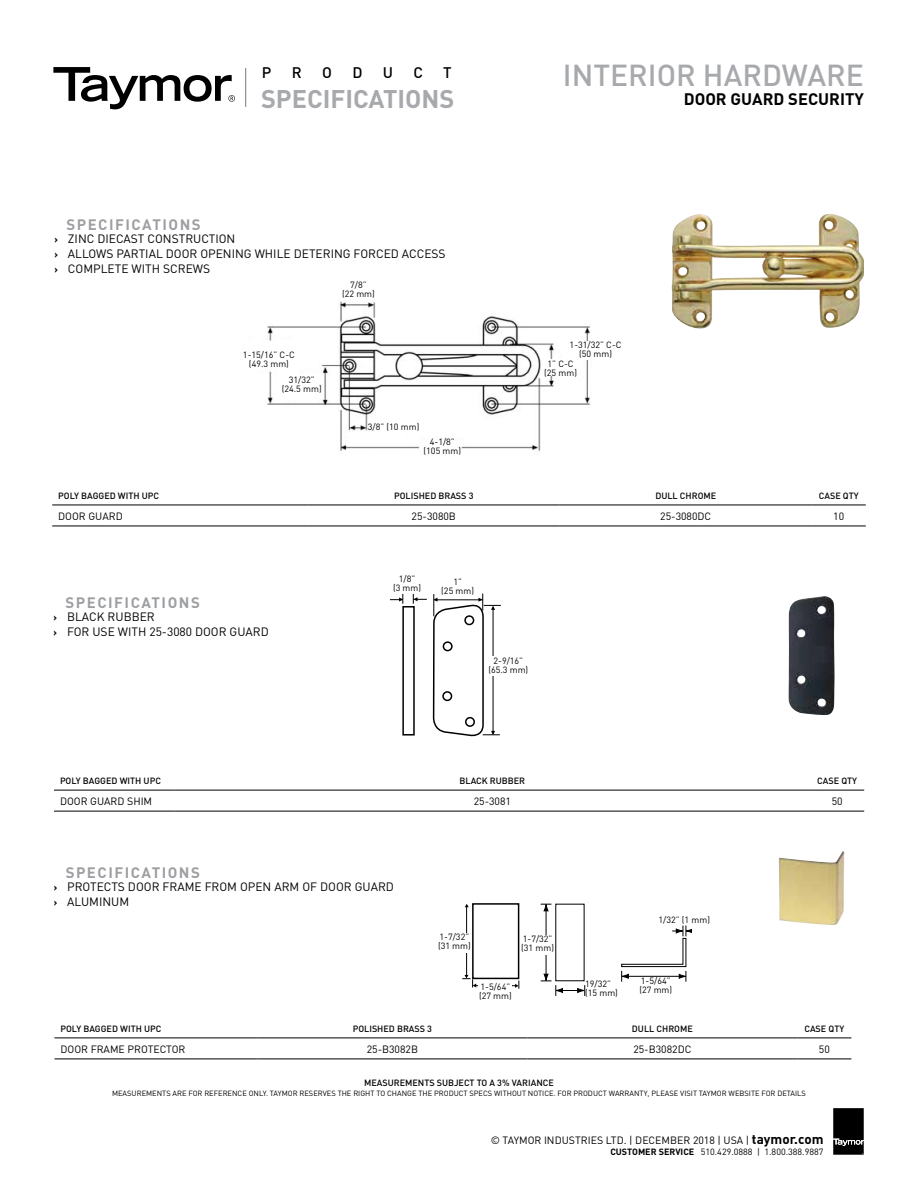
<style>
.page{position:relative;width:918px;height:1188px;background:#fff}
.page>*{position:absolute;margin:0;border:0;box-sizing:border-box;transform-origin:0 0}
.t1{font:500 30px "DIN";color:#a7a9ac}
.t2{font:700 25.2px "DIN";color:#a7a9ac}
.t3{font:700 16.5px "DIN";color:#000}
.t4{font:500 15.15px "DIN";color:#000}
.t5{font:700 15px "DIN";letter-spacing:.1em;color:#9d9fa2}
.t6{font:12px/15px "DIN";color:#000}
.t7{font:10.5px "DIN";color:#000}
.t8{font:9px/9px "DIN";color:#000;text-align:center}
.t9{font:500 9px "DIN";color:#000}
.t10{font:7.5px "DIN";color:#000}
.s1{font-weight:700;font-size:10.5px}
.s2{font-weight:700;font-size:13.5px}
.s3{font-weight:700}
</style>
<div class="page">
<hr style="left:54px;top:790px;width:121px;height:1px;background:#000">
<hr style="left:175px;top:790px;width:635px;height:1px;background:#000">
<hr style="left:810px;top:790px;width:54px;height:1px;background:#000">
<hr style="left:54px;top:811px;width:121px;height:1px;background:#000">
<hr style="left:175px;top:811px;width:635px;height:1px;background:#000">
<hr style="left:810px;top:811px;width:54px;height:1px;background:#000">
<img style="left:789px;top:596px;width:46px;height:119px">
<div style="left:402px;top:606px;width:13px;height:130px;border:2px solid #000"></div>
<svg style="left:390px;top:594px;width:13px;height:10px"></svg>
<svg style="left:53px;top:67px;width:182px;height:42px"></svg>
<hr style="left:245px;top:68px;width:1px;height:39px;background:#797d82">
<svg style="left:833px;top:1108px;width:31px;height:47px"></svg>
<hr style="left:52px;top:505px;width:256px;height:1px;background:#000">
<hr style="left:308px;top:505px;width:252px;height:1px;background:#000">
<hr style="left:560px;top:505px;width:252px;height:1px;background:#000">
<hr style="left:812px;top:505px;width:54px;height:1px;background:#000">
<hr style="left:52px;top:526px;width:256px;height:1px;background:#000">
<hr style="left:308px;top:526px;width:252px;height:1px;background:#000">
<hr style="left:560px;top:526px;width:252px;height:1px;background:#000">
<hr style="left:812px;top:526px;width:54px;height:1px;background:#000">
<img style="left:267px;top:301px;width:324px;height:151px">
<div style="left:541px;top:359px;width:39px;height:17px;background:#fff"></div>
<div style="left:567px;top:341px;width:57px;height:18px;background:#fff"></div>
<img style="left:672px;top:214px;width:192px;height:115px">
<img style="left:779px;top:851px;width:65px;height:74px">
<hr style="left:54px;top:1038px;width:203px;height:1px;background:#000">
<hr style="left:257px;top:1038px;width:270px;height:1px;background:#000">
<hr style="left:527px;top:1038px;width:270px;height:1px;background:#000">
<hr style="left:797px;top:1038px;width:54px;height:1px;background:#000">
<hr style="left:54px;top:1059px;width:203px;height:1px;background:#000">
<hr style="left:257px;top:1059px;width:270px;height:1px;background:#000">
<hr style="left:527px;top:1059px;width:270px;height:1px;background:#000">
<hr style="left:797px;top:1059px;width:54px;height:1px;background:#000">
<hr style="left:546px;top:910px;width:1px;height:65px;background:#000">
<svg style="left:541px;top:973px;width:45px;height:23px"></svg>
<svg style="left:541px;top:903px;width:10px;height:9px"></svg>
<div style="left:521px;top:935px;width:33px;height:20px;background:#fff"></div>
<svg style="left:621px;top:926px;width:71px;height:56px"></svg>
<div style="left:472px;top:903px;width:47px;height:76px;border:2px solid #000"></div>
<hr style="left:475px;top:985px;width:40px;height:1px;background:#000">
<div style="left:479px;top:982px;width:33px;height:19px;background:#fff"></div>
<svg style="left:413px;top:594px;width:88px;height:466px"></svg>
<svg style="left:515px;top:981px;width:4px;height:8px"></svg>
<h3 class="t4" style="left:262px;top:63px;width:11px">P</h3>
<h3 class="t4" style="left:292px;top:63px;width:11px">R</h3>
<h3 class="t4" style="left:322px;top:63px;width:11px">O</h3>
<h3 class="t4" style="left:352px;top:63px;width:12px">D</h3>
<h3 class="t4" style="left:383px;top:63px;width:12px">U</h3>
<h3 class="t4" style="left:413px;top:63px;width:11px">C</h3>
<h3 class="t4" style="left:443px;top:63px;width:10px">T</h3>
<h1 class="t1" style="left:563px;top:56px;width:303px">INTERIOR HARDWARE</h1>
<h3 class="t3" style="left:684px;top:89px;width:182px">DOOR GUARD SECURITY</h3>
<h2 class="t2" style="left:261px;top:82px;width:195px">SPECIFICATIONS</h2>
<h3 class="t5" style="left:66px;top:214px;width:136px">SPECIFICATIONS</h3>
<h3 class="t6" style="left:54px;top:231px;width:393px"><span class="s1">›</span> ZINC DIECAST CONSTRUCTION<br><span class="s1">›</span> ALLOWS PARTIAL DOOR OPENING WHILE DETERING FORCED ACCESS <span class="s1">›</span> COMPLETE WITH SCREWS</h3>
<p class="t8" style="left:342px;top:280px;width:34px">7/8”<br>(22 mm)</p>
<p class="t8" style="left:243px;top:350px;width:53px">1-15/16” C-C (49.3 mm)</p>
<p class="t8" style="left:282px;top:375px;width:41px">31/32” (24.5 mm)</p>
<p class="t8" style="left:368px;top:422px;width:53px">3/8” (10 mm)</p>
<p class="t8" style="left:424px;top:437px;width:39px">4-1/8” (105 mm)</p>
<p class="t8" style="left:570px;top:341px;width:53px">1-31/32” C-C (50 mm)</p>
<p class="t8" style="left:544px;top:359px;width:34px">1” C-C (25 mm)</p>
<p class="t9" style="left:58px;top:490px;width:103px">POLY BAGGED WITH UPC</p>
<p class="t9" style="left:394px;top:490px;width:81px">POLISHED BRASS 3</p>
<p class="t9" style="left:655px;top:490px;width:62px">DULL CHROME</p>
<p class="t9" style="left:819px;top:490px;width:41px">CASE QTY</p>
<p class="t7" style="left:58px;top:509px;width:66px">DOOR GUARD</p>
<p class="t7" style="left:412px;top:509px;width:46px">25-3080B</p>
<p class="t7" style="left:660px;top:509px;width:53px">25-3080DC</p>
<p class="t7" style="left:833px;top:509px;width:12px">10</p>
<h3 class="t5" style="left:66px;top:593px;width:136px">SPECIFICATIONS</h3>
<h3 class="t6" style="left:54px;top:609px;width:217px"><span class="s1">›</span> BLACK RUBBER<br><span class="s1">›</span> FOR USE WITH 25-3080 DOOR GUARD</h3>
<p class="t8" style="left:393px;top:574px;width:30px">1/8”<br>(3 mm)</p>
<p class="t8" style="left:441px;top:577px;width:34px">1”<br>(25 mm)</p>
<p class="t8" style="left:488px;top:656px;width:41px">2-9/16” (65.3 mm)</p>
<p class="t9" style="left:60px;top:775px;width:103px">POLY BAGGED WITH UPC</p>
<p class="t9" style="left:460px;top:775px;width:67px">BLACK RUBBER</p>
<p class="t9" style="left:817px;top:775px;width:41px">CASE QTY</p>
<p class="t7" style="left:60px;top:795px;width:94px">DOOR GUARD SHIM</p>
<p class="t7" style="left:474px;top:795px;width:39px">25-3081</p>
<p class="t7" style="left:832px;top:795px;width:12px">50</p>
<h3 class="t5" style="left:66px;top:862px;width:136px">SPECIFICATIONS</h3>
<h3 class="t6" style="left:54px;top:879px;width:342px"><span class="s1">›</span> PROTECTS DOOR FRAME FROM OPEN ARM OF DOOR GUARD <span class="s1">›</span> ALUMINUM</h3>
<p class="t8" style="left:438px;top:932px;width:34px;text-align:left">1-7/32” (31 mm)</p>
<p class="t8" style="left:521px;top:934px;width:34px;text-align:left">1-7/32” (31 mm)</p>
<p class="t8" style="left:479px;top:982px;width:34px;text-align:left">1-5/64” (27 mm)</p>
<p class="t8" style="left:585px;top:979px;width:34px;text-align:left">19/32” (15 mm)</p>
<p class="t8" style="left:659px;top:915px;width:53px">1/32” (1 mm)</p>
<p class="t8" style="left:639px;top:976px;width:34px;text-align:left">1-5/64” (27 mm)</p>
<p class="t9" style="left:60px;top:1023px;width:103px">POLY BAGGED WITH UPC</p>
<p class="t9" style="left:353px;top:1023px;width:81px">POLISHED BRASS 3</p>
<p class="t9" style="left:632px;top:1023px;width:62px">DULL CHROME</p>
<p class="t9" style="left:804px;top:1023px;width:41px">CASE QTY</p>
<p class="t7" style="left:60px;top:1042px;width:127px">DOOR FRAME PROTECTOR</p>
<p class="t7" style="left:367px;top:1042px;width:53px">25-B3082B</p>
<p class="t7" style="left:633px;top:1042px;width:60px">25-B3082DC</p>
<p class="t7" style="left:819px;top:1042px;width:12px">50</p>
<p class="t9" style="left:364px;top:1077px;width:191px">MEASUREMENTS SUBJECT TO A 3% VARIANCE</p>
<p class="t10" style="left:112px;top:1089px;width:695px">MEASUREMENTS ARE FOR REFERENCE ONLY. TAYMOR RESERVES THE RIGHT TO CHANGE THE PRODUCT SPECS WITHOUT NOTICE. FOR PRODUCT WARRANTY, PLEASE VISIT TAYMOR WEBSITE FOR DETAILS</p>
<p class="t7" style="left:491px;top:1134px;width:334px">© TAYMOR INDUSTRIES LTD. | DECEMBER 2018 | USA | <span class="s2">taymor.com</span></p>
<p class="t8" style="left:610px;top:1147px;width:215px"><span class="s3">CUSTOMER SERVICE</span> 510.429.0888 | 1.800.388.9887</p>
</div>
